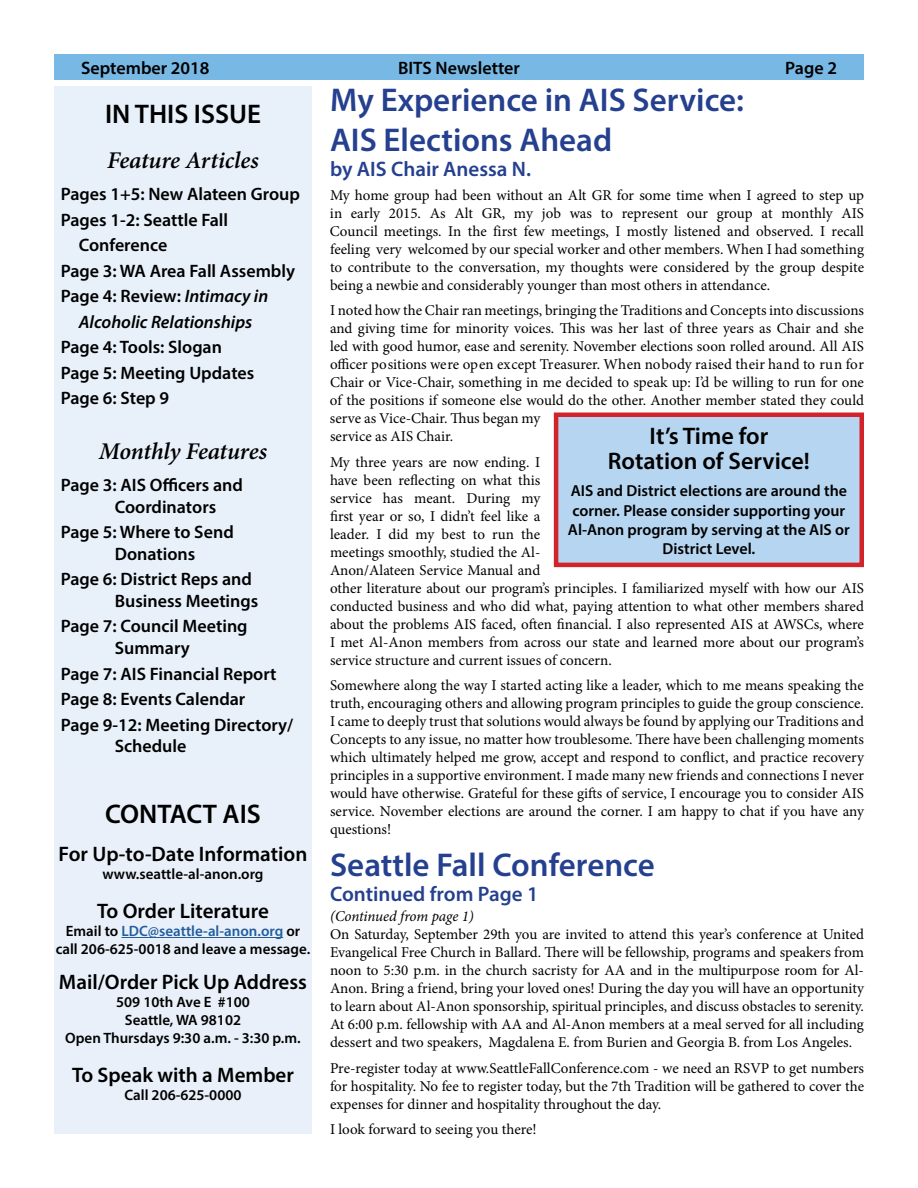
<style>
.page{position:relative;width:918px;height:1188px;background:#fff}
.page>*{position:absolute;margin:0;border:0;box-sizing:border-box;transform-origin:0 0}
.t1{font:600 33px/39.6px "Myriad Pro";color:#25408f}
.t2{font:600 27px "Myriad Pro";color:#000}
.t3{font:italic 600 24px "Minion Pro";letter-spacing:-.01em;color:#000}
.t4{font:600 24px/25.5px "Myriad Pro";color:#000;text-align:center}
.t5{font:600 21px "Myriad Pro";color:#000}
.t6{font:600 21px "Myriad Pro";color:#25408f}
.t7{font:600 18px/25.5px "Myriad Pro";color:#000}
.t8{font:italic 600 18px "Myriad Pro";color:#000}
.t9{font:600 15.9px/19.2px "Myriad Pro";color:#000;text-align:center}
.t10{font:15px/18px "Minion Pro";color:#000;text-align:justify}
.t11{font:600 15px/18px "Myriad Pro";color:#000;text-align:center}
.t12{font:italic 15px "Minion Pro";letter-spacing:-.01em;color:#000}
.s1{font-style:italic}
.s2{color:#215e9e}
</style>
<div class="page">
<div style="left:54px;top:54px;width:810px;height:26px;background:#78b8e5"></div>
<div style="left:54px;top:86px;width:258px;height:682px;background:#e8f0fa"></div>
<div style="left:54px;top:768px;width:258px;height:366px;background:#e9f0f9"></div>
<hr style="left:121px;top:937px;width:162px;height:1px;background:#215e9e">
<div style="left:556px;top:415px;width:306px;height:150px;background:#b6d5f0"></div>
<div style="left:554px;top:412px;width:310px;height:155px;border:4px solid #d2232a"></div>
<p class="t7" style="left:81px;top:54px;width:130px">September 2018</p>
<p class="t7" style="left:398px;top:54px;width:123px">BITS Newsletter</p>
<p class="t7" style="left:785px;top:54px;width:53px">Page 2</p>
<h2 class="t2" style="left:105px;top:96px;width:157px">IN THIS ISSUE</h2>
<h3 class="t3" style="left:107px;top:143px;width:153px">Feature Articles</h3>
<p class="t7" style="left:61px;top:181px;width:241px">Pages 1+5: New Alateen Group</p>
<p class="t7" style="left:61px;top:207px;width:169px">Pages 1-2: Seattle Fall</p>
<p class="t7" style="left:79px;top:232px;width:90px">Conference</p>
<p class="t7" style="left:61px;top:258px;width:236px">Page 3: WA Area Fall Assembly</p>
<p class="t7" style="left:61px;top:283px;width:209px">Page 4: Review: <span class="s1">Intimacy in</span></p>
<p class="t8" style="left:79px;top:310px;width:175px">Alcoholic Relationships</p>
<p class="t7" style="left:61px;top:334px;width:195px">Page 4: Tools: Slogan<br>Page 5: Meeting Updates<br>Page 6: Step 9</p>
<h3 class="t3" style="left:99px;top:434px;width:170px">Monthly Features</h3>
<p class="t7" style="left:115px;top:474px;width:130px;line-height:21.6px;text-indent:-54px">Page 3: AIS Officers and<br>Coordinators</p>
<p class="t7" style="left:115px;top:521px;width:121px;line-height:21.6px;text-indent:-54px">Page 5: Where to Send<br>Donations</p>
<p class="t7" style="left:115px;top:568px;width:145px;line-height:21.6px;text-indent:-54px">Page 6: District Reps and<br>Business Meetings</p>
<p class="t7" style="left:61px;top:615px;width:188px;line-height:21.6px;text-align:center">Page 7: Council Meeting<br>Summary</p>
<p class="t7" style="left:61px;top:660px;width:234px">Page 7: AIS Financial Report<br>Page 8: Events Calendar<br>Page 9-12: Meeting Directory/</p>
<p class="t7" style="left:115px;top:733px;width:73px">Schedule</p>
<h1 class="t1" style="left:330px;top:79px;width:416px">My Experience in AIS Service:<br>AIS Elections Ahead</h1>
<h3 class="t6" style="left:330px;top:156px;width:203px">by AIS Chair Anessa N.</h3>
<p class="t10" style="left:330px;top:186px;width:536px">My home group had been without an Alt GR for some time when I agreed to step up in early 2015. As Alt GR, my job was to represent our group at monthly AIS Council meetings. In the first few meetings, I mostly listened and observed. I recall feeling very welcomed by our special worker and other members. When I had something to contribute to the conversation, my thoughts were considered by the group despite being a newbie and considerably younger than most others in attendance.</p>
<p class="t10" style="left:330px;top:302px;width:536px;text-align:left">I noted how the Chair ran meetings, bringing the Traditions and Concepts into discussions and giving time for minority voices. This was her last of three years as Chair and she led with good humor, ease and serenity. November elections soon rolled around. All AIS officer positions were open except Treasurer. When nobody raised their hand to run for Chair or Vice-Chair, something in me decided to speak up: I’d be willing to run for one of the positions if someone else would do the other. Another member stated they could serve as Vice-Chair. Thus began my<br>service as AIS Chair.</p>
<p class="t10" style="left:330px;top:453px;width:536px;text-align:left">My three years are now ending. I<br>have been reflecting on what this<br>service has meant. During my<br>first year or so, I didn’t feel like a<br>leader. I did my best to run the<br>meetings smoothly, studied the Al-<br>Anon/Alateen Service Manual and<br>other literature about our program’s principles. I familiarized myself with how our AIS conducted business and who did what, paying attention to what other members shared about the problems AIS faced, often financial. I also represented AIS at AWSCs, where I met Al-Anon members from across our state and learned more about our program’s service structure and current issues of concern.</p>
<p class="t10" style="left:330px;top:677px;width:536px">Somewhere along the way I started acting like a leader, which to me means speaking the truth, encouraging others and allowing program principles to guide the group conscience.<br>I came to deeply trust that solutions would always be found by applying our Traditions and Concepts to any issue, no matter how troublesome. There have been challenging moments which ultimately helped me grow, accept and respond to conflict, and practice recovery principles in a supportive environment. I made many new friends and connections I never would have otherwise. Grateful for these gifts of service, I encourage you to consider AIS service. November elections are around the corner. I am happy to chat if you have any questions!</p>
<h3 class="t4" style="left:608px;top:422px;width:204px">It’s Time for<br>Rotation of Service!</h3>
<p class="t9" style="left:568px;top:481px;width:283px">AIS and District elections are around the corner. Please consider supporting your Al-Anon program by serving at the AIS or District Level.</p>
<h2 class="t2" style="left:105px;top:796px;width:157px">CONTACT AIS</h2>
<h3 class="t5" style="left:59px;top:841px;width:250px">For Up-to-Date Information</h3>
<p class="t11" style="left:102px;top:865px;width:163px">www.seattle-al-anon.org</p>
<h3 class="t5" style="left:97px;top:898px;width:173px">To Order Literature</h3>
<p class="t11" style="left:56px;top:922px;width:256px">Email to <span class="s2">LDC@seattle-al-anon.org</span> or call 206-625-0018 and leave a message.</p>
<h3 class="t5" style="left:59px;top:969px;width:250px">Mail/Order Pick Up Address</h3>
<p class="t11" style="left:65px;top:993px;width:237px">509 10th Ave E #100<br>Seattle, WA 98102<br>Open Thursdays 9:30 a.m. - 3:30 p.m.</p>
<h3 class="t5" style="left:72px;top:1061px;width:223px">To Speak with a Member</h3>
<p class="t11" style="left:125px;top:1085px;width:118px">Call 206-625-0000</p>
<h1 class="t1" style="left:330px;top:844px;width:326px">Seattle Fall Conference</h1>
<h3 class="t6" style="left:330px;top:881px;width:210px">Continued from Page 1</h3>
<p class="t12" style="left:330px;top:906px;width:145px">(Continued from page 1)</p>
<p class="t10" style="left:330px;top:925px;width:536px">On Saturday, September 29th you are invited to attend this year’s conference at United Evangelical Free Church in Ballard. There will be fellowship, programs and speakers from noon to 5:30 p.m. in the church sacristy for AA and in the multipurpose room for Al-Anon. Bring a friend, bring your loved ones! During the day you will have an opportunity to learn about Al-Anon sponsorship, spiritual principles, and discuss obstacles to serenity.<br>At 6:00 p.m. fellowship with AA and Al-Anon members at a meal served for all including dessert and two speakers, Magdalena E. from Burien and Georgia B. from Los Angeles.</p>
<p class="t10" style="left:330px;top:1059px;width:536px">Pre-register today at www.SeattleFallConference.com - we need an RSVP to get numbers for hospitality. No fee to register today, but the 7th Tradition will be gathered to cover the expenses for dinner and hospitality throughout the day.</p>
<p class="t10" style="left:330px;top:1120px;width:208px">I look forward to seeing you there!</p>
</div>
